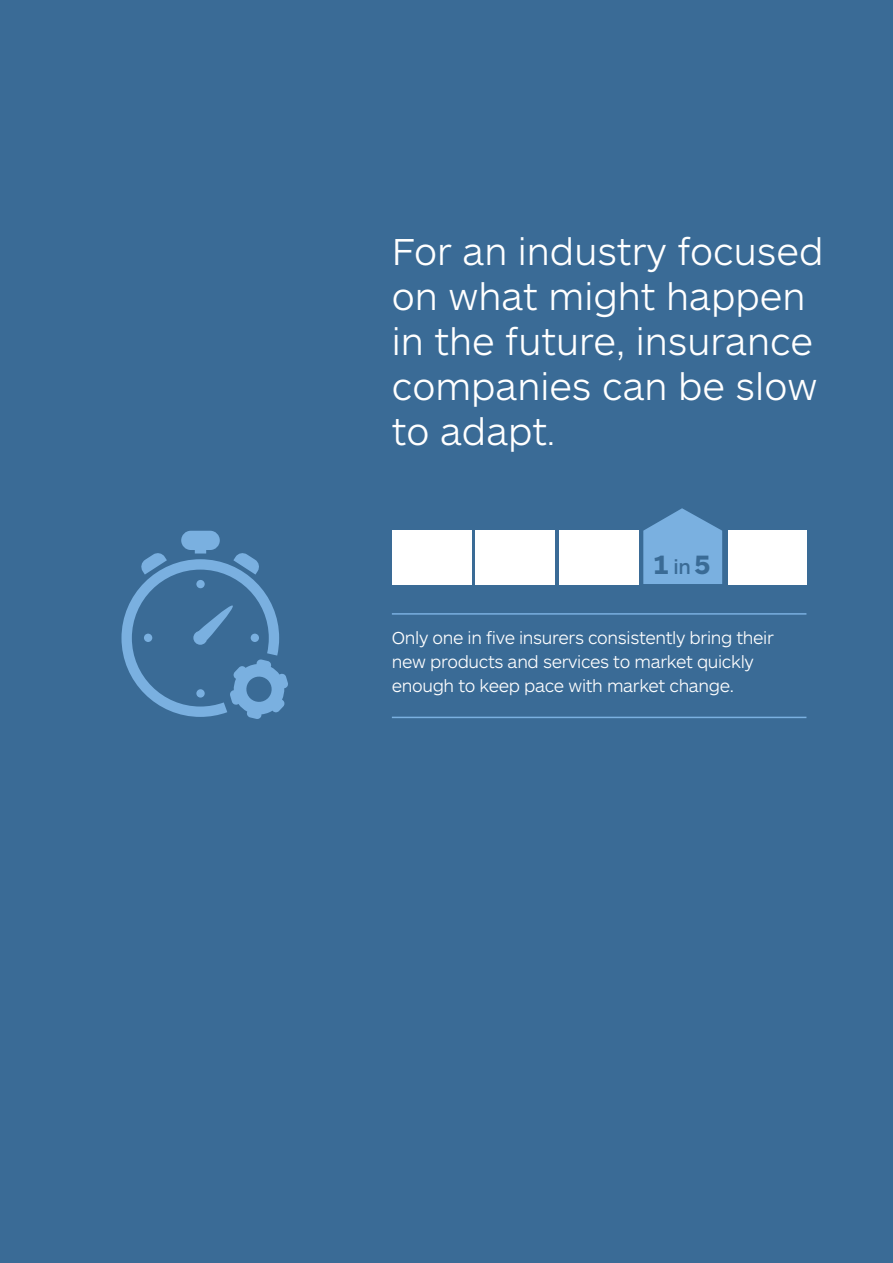
<style>
.page{position:relative;width:893px;height:1263px;background:#3a6b96}
.page>*{position:absolute;margin:0;border:0;box-sizing:border-box;transform-origin:0 0}
.t1{font:300 39px/45px "ARS Maquette Pro";color:#fff}
.t2{font:700 27.6px "ARS Maquette Pro";color:#3a6b96}
.t3{font:300 18px/24px "ARS Maquette Pro";letter-spacing:-.02em;color:#fff}
.s1{font-size:33px}
.s2{font-weight:500;font-size:20.7px}
</style>
<div class="page">
<hr style="left:392px;top:613px;width:414px;height:2px;background:#7ab0e0">
<hr style="left:392px;top:717px;width:414px;height:1px;background:#7ab0e0">
<div style="left:392px;top:531px;width:79px;height:53px;background:#fff"></div>
<div style="left:476px;top:531px;width:79px;height:53px;background:#fff"></div>
<div style="left:560px;top:531px;width:78px;height:53px;background:#fff"></div>
<svg style="left:643px;top:508px;width:79px;height:76px;background:#70a5d4"></svg>
<div style="left:728px;top:531px;width:79px;height:53px;background:#fff"></div>
<div style="left:181px;top:531px;width:39px;height:19px;background:#7ab0e0;border-radius:10px"></div>
<svg style="left:121px;top:552px;width:167px;height:167px"></svg>
<h1 class="t1" style="left:392px;top:227px;width:433px">For an industry focused on what might happen in the future, insurance companies can be slow to adapt<span class="s1">.</span></h1>
<h2 class="t2" style="left:653px;top:547px;width:59px">1 <span class="s2">in</span> 5</h2>
<p class="t3" style="left:392px;top:625px;width:383px">Only one in five insurers consistently bring their new products and services to market quickly enough to keep pace with market change.</p>
</div>
